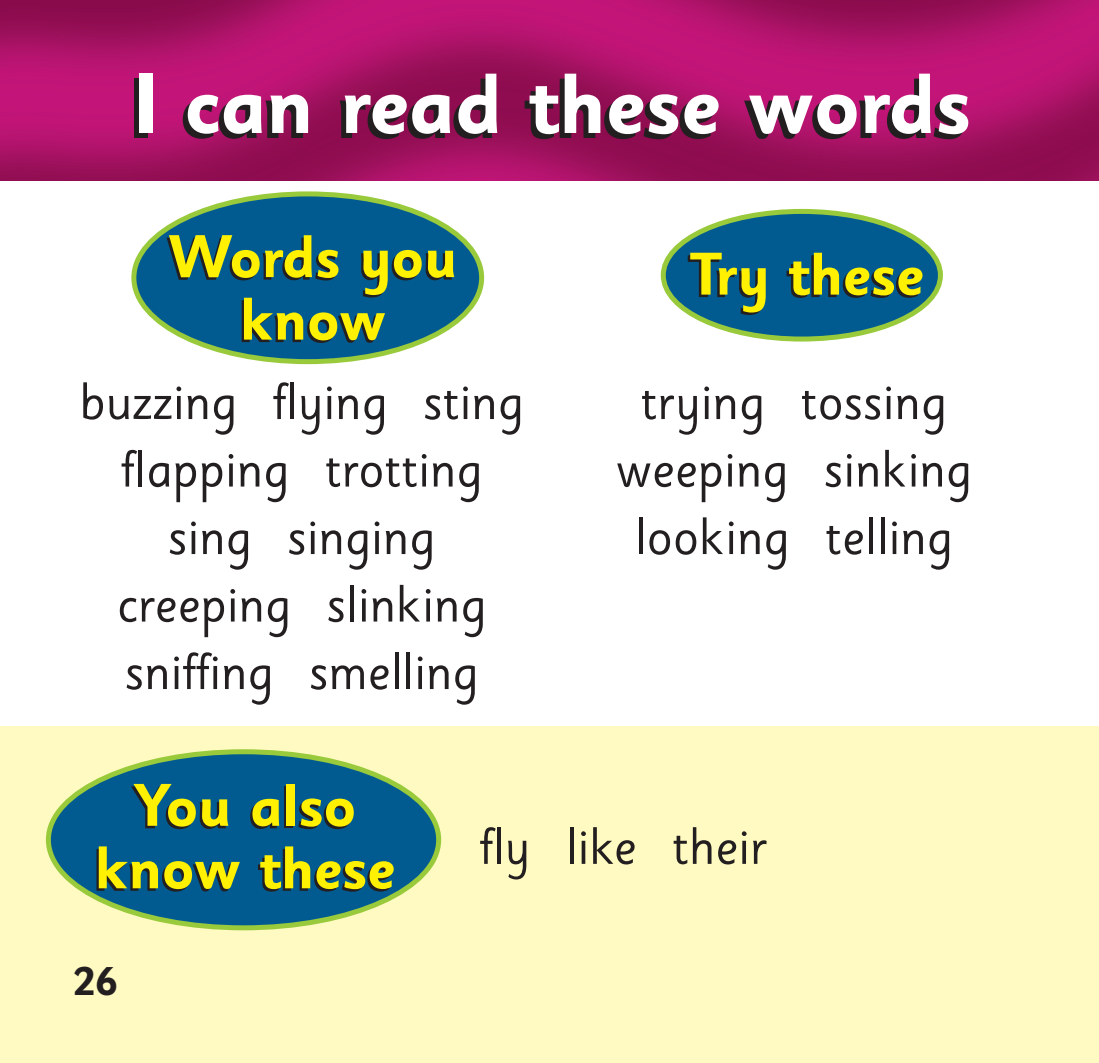
<style>
.page{position:relative;width:1099px;height:1063px;background:#fff}
.page>*{position:absolute;margin:0;border:0;box-sizing:border-box;transform-origin:0 0}
.t1{font:700 85px "Sassoon Sans";letter-spacing:-.025em;color:#fff}
.t2{font:700 60px/62.5px "Sassoon Sans";letter-spacing:-.025em;color:#fff101;text-align:center}
.t3{font:52.5px/67.5px "Sassoon Sans";color:#231f20;text-align:center}
.t4{font:700 40px "Sassoon Sans";color:#231f20}
.s1{font-family:"Sassoon Sans Alt"}
</style>
<div class="page">
<div style="left:0;top:727px;width:1098px;height:336px;background:#fffac1"></div>
<div style="left:134px;top:194px;width:347px;height:168px;background:#015b91;border-radius:50%"></div>
<div style="left:131px;top:191px;width:353px;height:173px;border:5px solid #99ca3b;border-radius:50%"></div>
<div style="left:48px;top:752px;width:390px;height:176px;background:#015b91;border-radius:50%"></div>
<div style="left:46px;top:749px;width:395px;height:181px;border:5px solid #99ca3b;border-radius:50%"></div>
<div style="left:663px;top:211px;width:277px;height:128px;background:#015b91;border-radius:50%"></div>
<div style="left:660px;top:209px;width:282px;height:133px;border:5px solid #99ca3b;border-radius:50%"></div>
<img style="left:0;top:0;width:1098px;height:180px">
<p class="t1" style="left:133px;top:52px;width:840px">I can read these words</p>
<p class="t2" style="left:168px;top:226px;width:291px">Words you know</p>
<p class="t2" style="left:689px;top:244px;width:237px">Try these</p>
<p class="t3" style="left:80px;top:368px;width:446px">buzzing <span class="s1">f</span>lying sting <span class="s1">f</span>lapping trotting sing singing creeping slinking sni<span class="s1">ff</span>ing smelling</p>
<p class="t3" style="left:615px;top:368px;width:358px">trying tossing weeping sinking looking telling</p>
<p class="t2" style="left:94px;top:775px;width:303px">You also know these</p>
<p class="t4" style="left:73px;top:957px;width:45px">26</p>
<p class="t3" style="left:479px;top:813px;width:290px"><span class="s1">f</span>ly like their</p>
</div>
